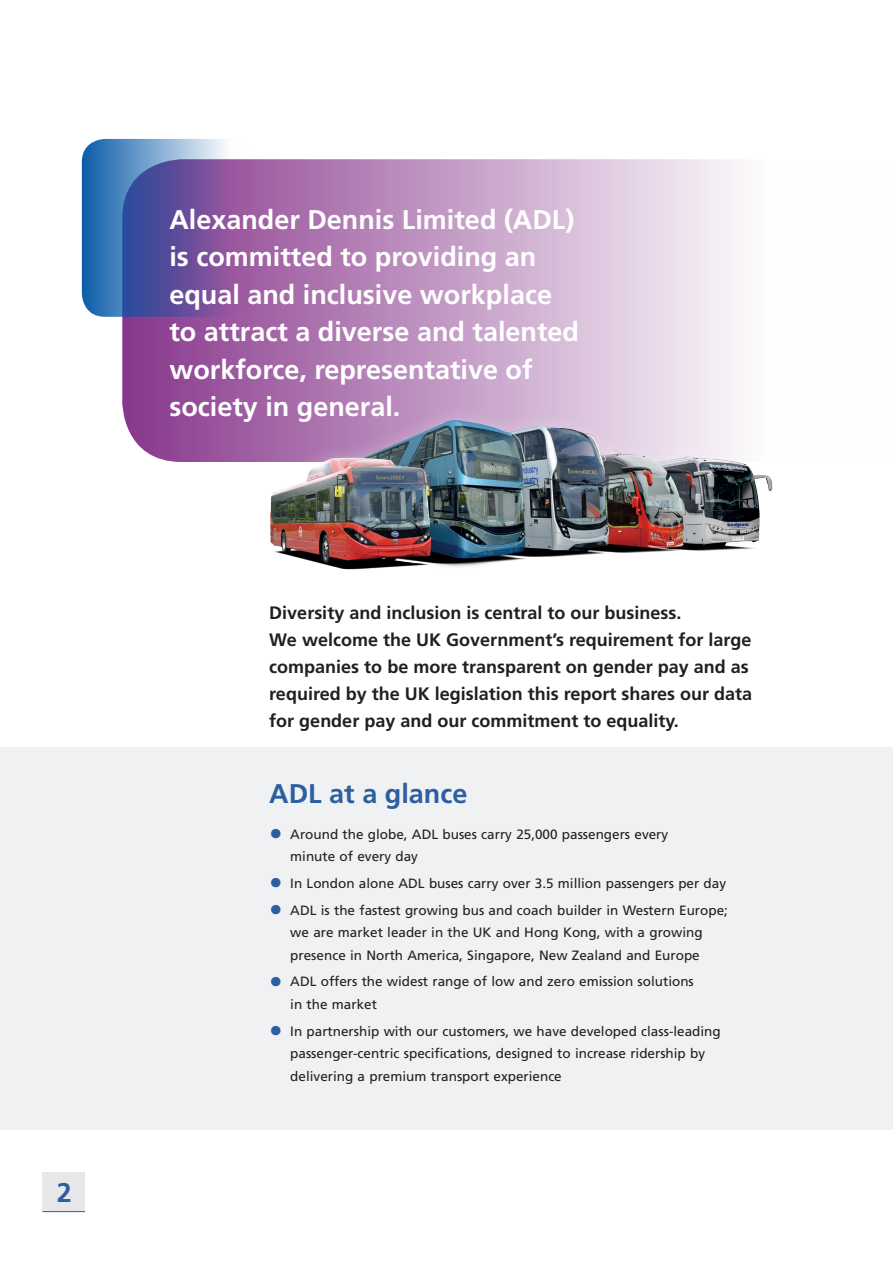
<style>
.page{position:relative;width:893px;height:1263px;background:#fff}
.page>*{position:absolute;margin:0;border:0;box-sizing:border-box;transform-origin:0 0}
.t1{font:700 27px/37.5px "Frutiger";color:#fff}
.t2{font:700 27px "Frutiger";color:#2c5fa0}
.t3{font:700 18px/27px "Frutiger";color:#231f20}
.t4{font:13.5px/22.5px "Frutiger";color:#231f20}
.s1{font-size:27px;color:#2c5fa0}
</style>
<div class="page">
<svg style="left:122px;top:159px;width:616px;height:303px;background:#c49cc6"></svg>
<svg style="left:82px;top:139px;width:171px;height:178px;background:#6163a8"></svg>
<div style="left:0;top:747px;width:893px;height:383px;background:#f0f1f2"></div>
<img style="left:248px;top:398px;width:525px;height:172px">
<div style="left:43px;top:1172px;width:42px;height:40px;background:#e6e7e9"></div>
<hr style="left:43px;top:1211px;width:42px;height:1px;background:#2c5fa0">
<p class="t2" style="left:57px;top:1177px;width:17px">2</p>
<p class="t1" style="left:169px;top:201px;width:411px">Alexander Dennis Limited (ADL) is committed to providing an equal and inclusive workplace to attract a diverse and talented workforce, representative of society in general.</p>
<p class="t3" style="left:269px;top:599px;width:484px">Diversity and inclusion is central to our business.<br>We welcome the UK Government’s requirement for large companies to be more transparent on gender pay and as required by the UK legislation this report shares our data for gender pay and our commitment to equality.</p>
<p class="t2" style="left:269px;top:778px;width:200px">ADL at a glance</p>
<p class="t4" style="left:290px;top:823px;width:379px;text-indent:-21px"><span class="s1">•</span> Around the globe, ADL buses carry 25,000 passengers every minute of every day</p>
<p class="t4" style="left:269px;top:872px;width:458px"><span class="s1">•</span> In London alone ADL buses carry over 3.5 million passengers per day</p>
<p class="t4" style="left:269px;top:899px;width:460px;text-align:center"><span class="s1">•</span> ADL is the fastest growing bus and coach builder in Western Europe; we are market leader in the UK and Hong Kong, with a growing presence in North America, Singapore, New Zealand and Europe</p>
<p class="t4" style="left:290px;top:970px;width:405px;text-indent:-21px"><span class="s1">•</span> ADL offers the widest range of low and zero emission solutions in the market</p>
<p class="t4" style="left:290px;top:1020px;width:432px;text-indent:-21px"><span class="s1">•</span> In partnership with our customers, we have developed class-leading passenger-centric specifications, designed to increase ridership by delivering a premium transport experience</p>
</div>
